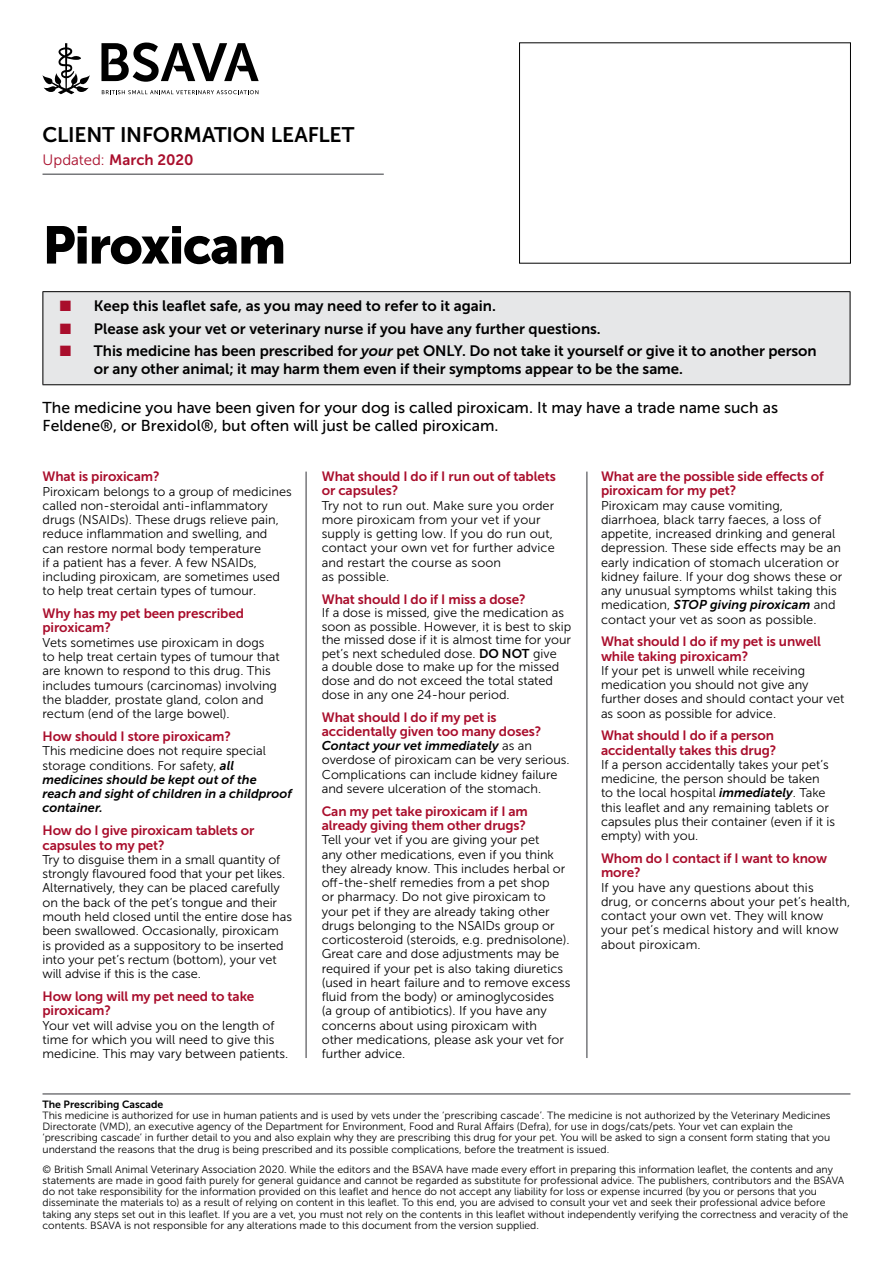
<style>
.page{position:relative;width:893px;height:1263px;background:#fff}
.page>*{position:absolute;margin:0;border:0;box-sizing:border-box;transform-origin:0 0}
.t1{font:52.5px "Museo Sans 900";letter-spacing:-.03em;color:#000}
.t2{font:21px "Museo Sans 700";letter-spacing:-.01em;color:#000}
.t3{font:15.75px/17.2px "Museo Sans 500";color:#000}
.t4{font:15px/18px "Museo Sans 700";letter-spacing:-.005em;color:#000}
.t5{font:15px "Museo Sans 700";color:#a90e2c}
.t6{font:13.5px/14.2px "Museo Sans 700";letter-spacing:-.01em;color:#a90e2c}
.t7{font:12.75px/14.2px "Museo Sans 300";color:#000}
.t8{font:italic 12.75px/14.2px "Museo Sans 700";color:#000}
.t9{font:10.5px/11.2px "Museo Sans 300";color:#000}
.t10{font:10.5px "Museo Sans 700";color:#000}
.s1{font-family:"Museo Sans 300"}
.s2{color:#a90e2c}
.s3{font-style:italic}
.s4{font-family:"Museo Sans 700";font-style:italic}
.s5{font-family:"Museo Sans 700"}
.s6{font-family:"Museo Sans 300";font-style:normal}
</style>
<div class="page">
<hr style="left:43px;top:173px;width:341px;height:2px;background:#77787b">
<div style="left:43px;top:292px;width:807px;height:93px;background:#e6e7e8"></div>
<hr style="left:43px;top:291px;width:807px;height:1px;background:#000">
<hr style="left:43px;top:292px;width:1px;height:92px;background:#000">
<hr style="left:850px;top:292px;width:1px;height:92px;background:#000">
<hr style="left:43px;top:384px;width:807px;height:1px;background:#000">
<hr style="left:43px;top:1093px;width:807px;height:2px;background:#77787b">
<svg style="left:101px;top:43px;width:158px;height:39px"></svg>
<svg style="left:102px;top:90px;width:156px;height:4px"></svg>
<svg style="left:43px;top:43px;width:47px;height:51px"></svg>
<hr style="left:305px;top:472px;width:2px;height:586px;background:#77787b">
<hr style="left:586px;top:472px;width:2px;height:586px;background:#77787b">
<div style="left:519px;top:42px;width:332px;height:222px;border:1px solid #000"></div>
<h2 class="t2" style="left:43px;top:124px;width:313px">CLIENT INFORMATION LEAFLET</h2>
<p class="t5" style="left:43px;top:151px;width:152px"><span class="s1">Updated:</span> March 2020</p>
<h1 class="t1" style="left:43px;top:215px;width:245px">Piroxicam</h1>
<p class="t4" style="left:60px;top:297px;width:438px"><span class="s2">■</span> Keep this leaflet safe, as you may need to refer to it again.</p>
<p class="t4" style="left:60px;top:319px;width:542px"><span class="s2">■</span> Please ask your vet or veterinary nurse if you have any further questions.</p>
<p class="t4" style="left:94px;top:342px;width:724px;text-indent:-34px"><span class="s2">■</span> This medicine has been prescribed for <span class="s3">your</span> pet ONLY. Do not take it yourself or give it to another person or any other animal; it may harm them even if their symptoms appear to be the same.</p>
<p class="t3" style="left:43px;top:399px;width:737px">The medicine you have been given for your dog is called piroxicam. It may have a trade name such as<br>Feldene®, or Brexidol®, but often will just be called piroxicam.</p>
<p class="t6" style="left:43px;top:469px;width:119px">What is piroxicam?</p>
<p class="t7" style="left:43px;top:484px;width:251px">Piroxicam belongs to a group of medicines called non-steroidal anti-inflammatory drugs (NSAIDs). These drugs relieve pain, reduce inflammation and swelling, and can restore normal body temperature<br>if a patient has a fever. A few NSAIDs, including piroxicam, are sometimes used to help treat certain types of tumour.</p>
<p class="t6" style="left:43px;top:606px;width:203px">Why has my pet been prescribed piroxicam?</p>
<p class="t7" style="left:43px;top:635px;width:239px">Vets sometimes use piroxicam in dogs to help treat certain types of tumour that are known to respond to this drug. This includes tumours (carcinomas) involving the bladder, prostate gland, colon and rectum (end of the large bowel).</p>
<p class="t6" style="left:43px;top:729px;width:190px">How should I store piroxicam?</p>
<p class="t7" style="left:43px;top:744px;width:225px">This medicine does not require special storage conditions. For safety, <span class="s4">all</span></p>
<p class="t8" style="left:43px;top:772px;width:251px">medicines should be kept out of the reach and sight of children in a childproof container.</p>
<p class="t6" style="left:43px;top:823px;width:214px">How do I give piroxicam tablets or capsules to my pet?</p>
<p class="t7" style="left:43px;top:852px;width:251px">Try to disguise them in a small quantity of strongly flavoured food that your pet likes.<br>Alternatively, they can be placed carefully on the back of the pet’s tongue and their mouth held closed until the entire dose has been swallowed. Occasionally, piroxicam<br>is provided as a suppository to be inserted into your pet’s rectum (bottom), your vet will advise if this is the case.</p>
<p class="t6" style="left:43px;top:989px;width:213px">How long will my pet need to take piroxicam?</p>
<p class="t7" style="left:43px;top:1018px;width:247px">Your vet will advise you on the length of time for which you will need to give this medicine. This may vary between patients.</p>
<p class="t6" style="left:322px;top:469px;width:235px">What should I do if I run out of tablets or capsules?</p>
<p class="t7" style="left:322px;top:498px;width:234px">Try not to run out. Make sure you order more piroxicam from your vet if your supply is getting low. If you do run out, contact your own vet for further advice and restart the course as soon<br>as possible.</p>
<p class="t6" style="left:322px;top:592px;width:205px">What should I do if I miss a dose?</p>
<p class="t7" style="left:322px;top:606px;width:251px;line-height:13.6px">If a dose is missed, give the medication as soon as possible. However, it is best to skip the missed dose if it is almost time for your pet’s next scheduled dose. <span class="s5">DO NOT</span> give<br>a double dose to make up for the missed dose and do not exceed the total stated dose in any one 24-hour period.</p>
<p class="t6" style="left:322px;top:710px;width:221px">What should I do if my pet is accidentally given too many doses?</p>
<p class="t8" style="left:322px;top:739px;width:212px">Contact your vet immediately <span class="s6">as an</span></p>
<p class="t7" style="left:322px;top:753px;width:249px">overdose of piroxicam can be very serious.<br>Complications can include kidney failure and severe ulceration of the stomach.</p>
<p class="t6" style="left:322px;top:804px;width:208px">Can my pet take piroxicam if I am already giving them other drugs?</p>
<p class="t7" style="left:322px;top:833px;width:250px">Tell your vet if you are giving your pet<br>any other medications, even if you think they already know. This includes herbal or off-the-shelf remedies from a pet shop<br>or pharmacy. Do not give piroxicam to your pet if they are already taking other drugs belonging to the NSAIDs group or corticosteroid (steroids, e.g. prednisolone).<br>Great care and dose adjustments may be required if your pet is also taking diuretics (used in heart failure and to remove excess fluid from the body) or aminoglycosides<br>(a group of antibiotics). If you have any concerns about using piroxicam with other medications, please ask your vet for further advice.</p>
<p class="t6" style="left:601px;top:469px;width:224px">What are the possible side effects of piroxicam for my pet?</p>
<p class="t7" style="left:601px;top:498px;width:243px">Piroxicam may cause vomiting, diarrhoea, black tarry faeces, a loss of appetite, increased drinking and general depression. These side effects may be an early indication of stomach ulceration or kidney failure. If your dog shows these or any unusual symptoms whilst taking this</p>
<p class="t8" style="left:601px;top:598px;width:236px"><span class="s6">medication,</span> STOP giving piroxicam <span class="s6">and</span></p>
<p class="t7" style="left:601px;top:612px;width:217px">contact your vet as soon as possible.</p>
<p class="t6" style="left:601px;top:635px;width:221px">What should I do if my pet is unwell while taking piroxicam?</p>
<p class="t7" style="left:601px;top:663px;width:245px">If your pet is unwell while receiving medication you should not give any further doses and should contact your vet as soon as possible for advice.</p>
<p class="t6" style="left:601px;top:729px;width:177px">What should I do if a person accidentally takes this drug?</p>
<p class="t7" style="left:601px;top:757px;width:236px">If a person accidentally takes your pet’s medicine, the person should be taken<br>to the local hospital <span class="s4">immediately</span>. Take this leaflet and any remaining tablets or capsules plus their container (even if it is empty) with you.</p>
<p class="t6" style="left:601px;top:851px;width:228px">Whom do I contact if I want to know more?</p>
<p class="t7" style="left:601px;top:880px;width:251px">If you have any questions about this<br>drug, or concerns about your pet’s health, contact your own vet. They will know your pet’s medical history and will know about piroxicam.</p>
<p class="t10" style="left:43px;top:1098px;width:122px">The Prescribing Cascade</p>
<p class="t9" style="left:43px;top:1110px;width:789px">This medicine is authorized for use in human patients and is used by vets under the ‘prescribing cascade’. The medicine is not authorized by the Veterinary Medicines Directorate (VMD), an executive agency of the Department for Environment, Food and Rural Affairs (Defra), for use in dogs/cats/pets. Your vet can explain the ‘prescribing cascade’ in further detail to you and also explain why they are prescribing this drug for your pet. You will be asked to sign a consent form stating that you understand the reasons that the drug is being prescribed and its possible complications, before the treatment is issued.</p>
<p class="t9" style="left:43px;top:1163px;width:807px">© British Small Animal Veterinary Association 2020. While the editors and the BSAVA have made every effort in preparing this information leaflet, the contents and any statements are made in good faith purely for general guidance and cannot be regarded as substitute for professional advice. The publishers, contributors and the BSAVA do not take responsibility for the information provided on this leaflet and hence do not accept any liability for loss or expense incurred (by you or persons that you disseminate the materials to) as a result of relying on content in this leaflet. To this end, you are advised to consult your vet and seek their professional advice before taking any steps set out in this leaflet. If you are a vet, you must not rely on the contents in this leaflet without independently verifying the correctness and veracity of the contents. BSAVA is not responsible for any alterations made to this document from the version supplied.</p>
</div>
